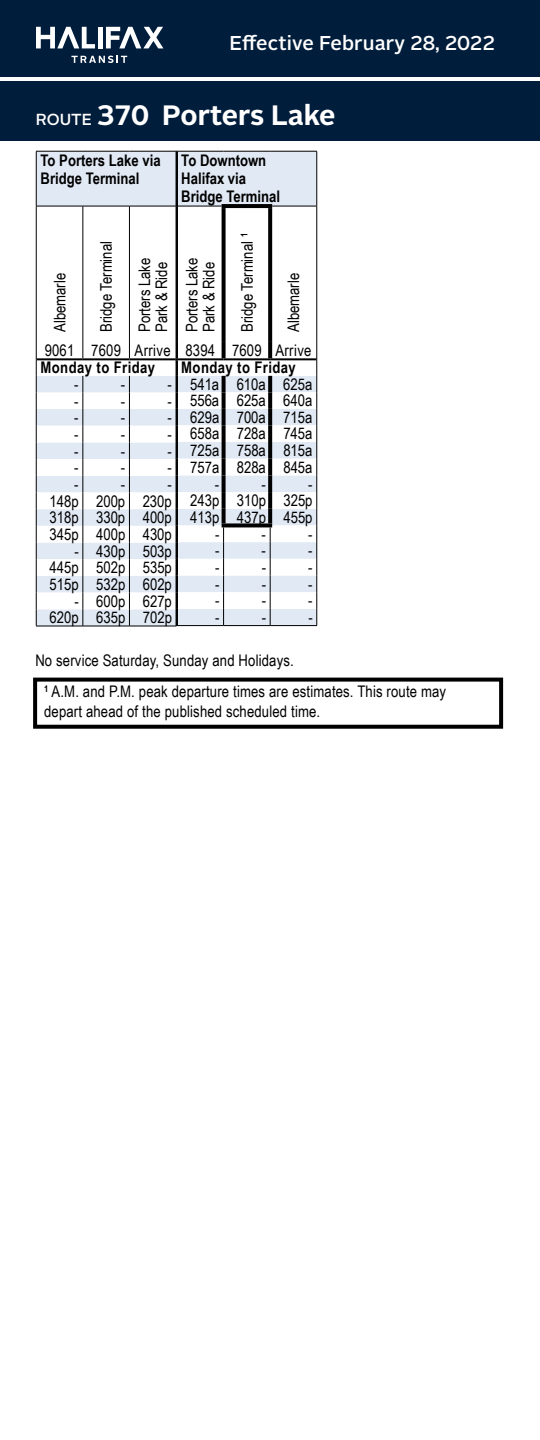
<style>
.page{position:relative;width:540px;height:1440px;background:#fff}
.page>*{position:absolute;margin:0;border:0;box-sizing:border-box;transform-origin:0 0}
.t1{font:700 28px "Alright Sans";color:#fff}
.t2{font:500 20px "Alright Sans";letter-spacing:.005em;color:#fff}
.t3{font:16px/16.6px "Arial Narrow";color:#000}
.t4{font:700 16px/18px "Arial Narrow";color:#000}
.t5{font:700 16px "Arial Narrow";letter-spacing:.025em;color:#000}
.s1{font-weight:500;font-size:16px}
</style>
<div class="page">
<div style="left:0;top:0;width:540px;height:140px;background:#001d3b"></div>
<div style="left:178px;top:152px;width:138px;height:54px;background:#e1e9f4"></div>
<hr style="left:176px;top:151px;width:48px;height:1px;background:#000">
<hr style="left:224px;top:151px;width:46px;height:1px;background:#000">
<hr style="left:270px;top:151px;width:47px;height:1px;background:#000">
<hr style="left:316px;top:151px;width:1px;height:55px;background:#000">
<hr style="left:176px;top:151px;width:2px;height:55px;background:#000">
<hr style="left:222px;top:204px;width:50px;height:4px;background:#060607">
<div style="left:37px;top:152px;width:139px;height:54px;background:#e1e9f4"></div>
<hr style="left:36px;top:151px;width:47px;height:1px;background:#000">
<hr style="left:83px;top:151px;width:46px;height:1px;background:#000">
<hr style="left:129px;top:151px;width:47px;height:1px;background:#000">
<hr style="left:36px;top:626px;width:47px;height:1px;background:#000">
<hr style="left:83px;top:626px;width:46px;height:1px;background:#000">
<hr style="left:129px;top:626px;width:47px;height:1px;background:#000">
<hr style="left:36px;top:151px;width:1px;height:55px;background:#000">
<svg style="left:36px;top:206px;width:281px;height:420px"></svg>
<div style="left:33px;top:678px;width:470px;height:51px;border:4px solid #000"></div>
<div style="left:98px;top:27px;width:5px;height:21px;background:#fff"></div>
<svg style="left:106px;top:27px;width:57px;height:21px"></svg>
<svg style="left:36px;top:27px;width:59px;height:21px"></svg>
<svg style="left:71px;top:56px;width:56px;height:7px"></svg>
<hr style="left:0;top:78px;width:540px;height:3px;background:#fff">
<p class="t2" style="left:230px;top:29px;width:267px">Effective February 28, 2022</p>
<h1 class="t1" style="left:36px;top:96px;width:301px"><span class="s1">ROUTE</span> 370 Porters Lake</h1>
<p class="t4" style="left:181px;top:151px;width:100px">To Downtown<br>Halifax via<br>Bridge Terminal</p>
<p class="t4" style="left:41px;top:151px;width:122px">To Porters Lake via<br>Bridge Terminal</p>
<p class="t3" style="left:238px;top:332px;width:100px;rotate:-90deg">Bridge Terminal <sup>1</sup></p>
<p class="t3" style="left:97px;top:332px;width:92px;rotate:-90deg">Bridge Terminal</p>
<p class="t3" style="left:135px;top:332px;width:76px;rotate:-90deg">Porters Lake<br>Park &amp; Ride</p>
<p class="t3" style="left:45px;top:341px;width:128px">9061 7609 Arrive</p>
<p class="t5" style="left:41px;top:356px;width:116px">Monday to Friday</p>
<p class="t3" style="left:74px;top:375px;width:6px">-</p>
<p class="t3" style="left:121px;top:375px;width:6px">-</p>
<p class="t3" style="left:167px;top:375px;width:6px">-</p>
<p class="t3" style="left:74px;top:392px;width:6px">-</p>
<p class="t3" style="left:121px;top:392px;width:6px">-</p>
<p class="t3" style="left:167px;top:392px;width:6px">-</p>
<p class="t3" style="left:74px;top:409px;width:6px">-</p>
<p class="t3" style="left:121px;top:409px;width:6px">-</p>
<p class="t3" style="left:167px;top:409px;width:6px">-</p>
<p class="t3" style="left:74px;top:425px;width:6px">-</p>
<p class="t3" style="left:121px;top:425px;width:6px">-</p>
<p class="t3" style="left:167px;top:425px;width:6px">-</p>
<p class="t3" style="left:74px;top:442px;width:6px">-</p>
<p class="t3" style="left:121px;top:442px;width:6px">-</p>
<p class="t3" style="left:167px;top:442px;width:6px">-</p>
<p class="t3" style="left:74px;top:459px;width:6px">-</p>
<p class="t3" style="left:121px;top:459px;width:6px">-</p>
<p class="t3" style="left:167px;top:459px;width:6px">-</p>
<p class="t3" style="left:74px;top:475px;width:6px">-</p>
<p class="t3" style="left:121px;top:475px;width:6px">-</p>
<p class="t3" style="left:183px;top:332px;width:76px;rotate:-90deg">Porters Lake<br>Park &amp; Ride</p>
<p class="t3" style="left:51px;top:332px;width:61px;rotate:-90deg">Albemarle</p>
<p class="t3" style="left:285px;top:332px;width:61px;rotate:-90deg">Albemarle</p>
<p class="t3" style="left:185px;top:341px;width:128px">8394 7609 Arrive</p>
<p class="t5" style="left:181px;top:356px;width:116px">Monday to Friday</p>
<p class="t3" style="left:190px;top:375px;width:124px">541a 610a 625a</p>
<p class="t3" style="left:190px;top:392px;width:124px">556a 625a 640a</p>
<p class="t3" style="left:190px;top:408px;width:124px">629a 700a 715a</p>
<p class="t3" style="left:190px;top:425px;width:124px">658a 728a 745a</p>
<p class="t3" style="left:190px;top:442px;width:124px">725a 758a 815a</p>
<p class="t3" style="left:190px;top:458px;width:124px">757a 828a 845a</p>
<p class="t3" style="left:215px;top:475px;width:6px">-</p>
<p class="t3" style="left:262px;top:475px;width:6px">-</p>
<p class="t3" style="left:308px;top:475px;width:6px">-</p>
<p class="t3" style="left:190px;top:492px;width:124px">243p 310p 325p</p>
<p class="t3" style="left:190px;top:508px;width:124px">413p 437p 455p</p>
<p class="t3" style="left:215px;top:525px;width:6px">-</p>
<p class="t3" style="left:262px;top:525px;width:6px">-</p>
<p class="t3" style="left:308px;top:525px;width:6px">-</p>
<p class="t3" style="left:215px;top:542px;width:6px">-</p>
<p class="t3" style="left:262px;top:542px;width:6px">-</p>
<p class="t3" style="left:308px;top:542px;width:6px">-</p>
<p class="t3" style="left:215px;top:558px;width:6px">-</p>
<p class="t3" style="left:262px;top:558px;width:6px">-</p>
<p class="t3" style="left:308px;top:558px;width:6px">-</p>
<p class="t3" style="left:215px;top:575px;width:6px">-</p>
<p class="t3" style="left:262px;top:575px;width:6px">-</p>
<p class="t3" style="left:308px;top:575px;width:6px">-</p>
<p class="t3" style="left:215px;top:592px;width:6px">-</p>
<p class="t3" style="left:262px;top:592px;width:6px">-</p>
<p class="t3" style="left:308px;top:592px;width:6px">-</p>
<p class="t3" style="left:215px;top:609px;width:6px">-</p>
<p class="t3" style="left:262px;top:609px;width:6px">-</p>
<p class="t3" style="left:308px;top:609px;width:6px">-</p>
<p class="t3" style="left:49px;top:475px;width:124px;text-align:justify;text-indent:118px">- 148p 200p 230p 318p 330p 400p 345p 400p 430p</p>
<p class="t3" style="left:50px;top:542px;width:124px;text-align:justify;text-indent:25px">- 430p 503p 445p 502p 535p 515p 532p 602p</p>
<p class="t3" style="left:50px;top:592px;width:124px;text-align:right">- 600p 627p<br>620p 635p 702p</p>
<p class="t3" style="left:44px;top:644px;width:404px;line-height:31.2px;text-indent:-9px">No service Saturday, Sunday and Holidays.<br><sup>1</sup> A.M. and P.M. peak departure times are estimates. This route may</p>
<p class="t3" style="left:44px;top:702px;width:278px">depart ahead of the published scheduled time.</p>
</div>
